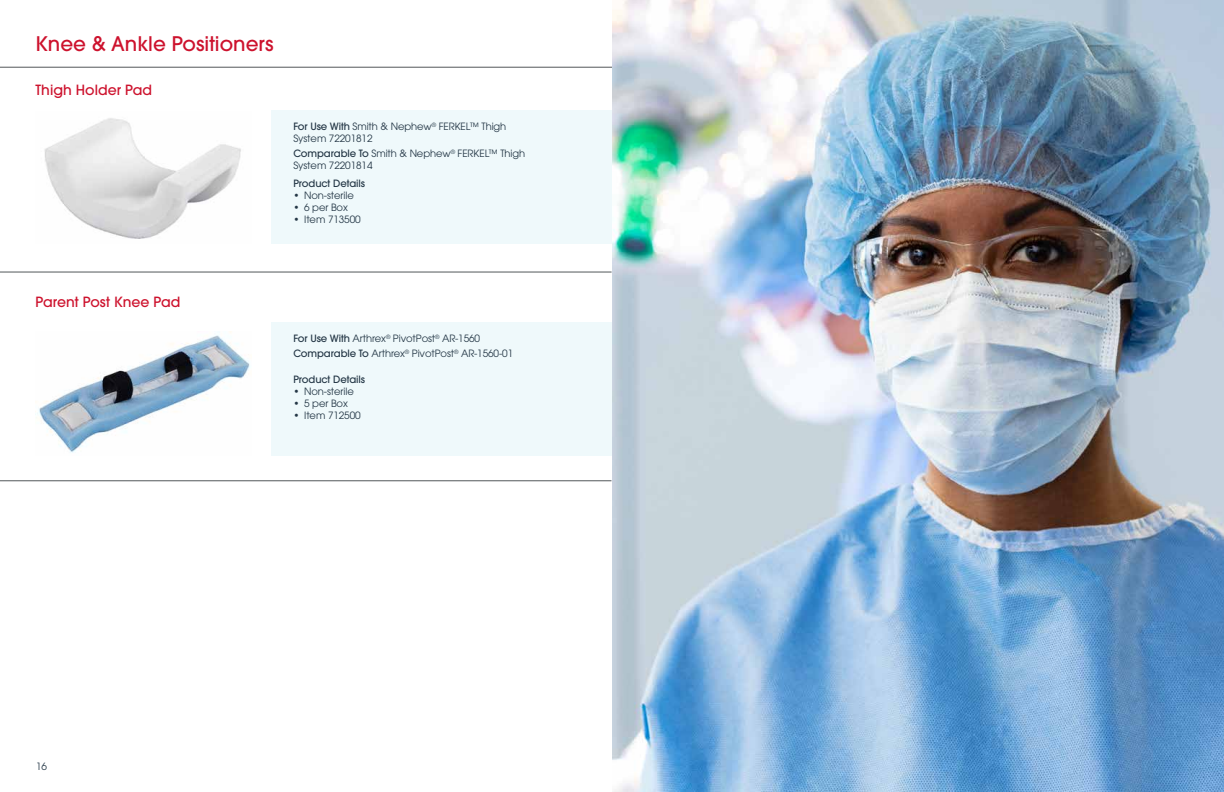
<style>
.page{position:relative;width:1224px;height:792px;background:#fff}
.page>*{position:absolute;margin:0;border:0;box-sizing:border-box;transform-origin:0 0}
.t1{font:500 20px "ITC Avant Garde Pro";color:#cd122d}
.t2{font:500 14px "ITC Avant Garde Pro";color:#cd122d}
.t3{font:10px/12px "ITC Avant Garde Pro";letter-spacing:-.01em;color:#243746}
.t4{font:500 10px "ITC Avant Garde Pro";letter-spacing:-.01em;color:#243746}
.s1{font-weight:500}
</style>
<div class="page">
<div style="left:271px;top:110px;width:341px;height:134px;background:#eff9fb"></div>
<div style="left:271px;top:322px;width:341px;height:133px;background:#eff9fb"></div>
<hr style="left:0;top:272px;width:612px;height:1px;background:#52575a">
<hr style="left:0;top:67px;width:613px;height:1px;background:#52575a">
<img style="left:44px;top:118px;width:197px;height:121px">
<img style="left:37px;top:332px;width:213px;height:121px">
<hr style="left:0;top:481px;width:611px;height:1px;background:#52575a">
<img style="left:613px;top:0;width:611px;height:792px">
<h1 class="t1" style="left:36px;top:31px;width:240px">Knee &amp; Ankle Positioners</h1>
<h2 class="t2" style="left:36px;top:81px;width:118px">Thigh Holder Pad</h2>
<p class="t3" style="left:293px;top:121px;width:214px"><span class="s1">For Use With</span> Smith &amp; Nephew<sup>®</sup> FERKEL™ Thigh<br>System 72201812</p>
<p class="t3" style="left:293px;top:148px;width:233px"><span class="s1">Comparable To</span> Smith &amp; Nephew<sup>®</sup> FERKEL™ Thigh<br>System 72201814</p>
<p class="t4" style="left:293px;top:177px;width:73px">Product Details</p>
<p class="t3" style="left:293px;top:190px;width:62px">• Non-sterile</p>
<p class="t3" style="left:293px;top:202px;width:56px">• 6 per Box</p>
<p class="t3" style="left:293px;top:214px;width:69px">• Item 713500</p>
<h2 class="t2" style="left:36px;top:293px;width:146px">Parent Post Knee Pad</h2>
<p class="t3" style="left:293px;top:331px;width:221px;line-height:15px"><span class="s1">For Use With</span> Arthrex<sup>®</sup> PivotPost<sup>®</sup> AR-1560<br><span class="s1">Comparable To</span> Arthrex<sup>®</sup> PivotPost<sup>®</sup> AR-1560-01</p>
<p class="t4" style="left:293px;top:373px;width:73px">Product Details</p>
<p class="t3" style="left:293px;top:385px;width:62px">• Non-sterile</p>
<p class="t3" style="left:293px;top:397px;width:56px">• 5 per Box</p>
<p class="t3" style="left:293px;top:409px;width:69px">• Item 712500</p>
<p class="t3" style="left:36px;top:760px;width:12px">16</p>
</div>
